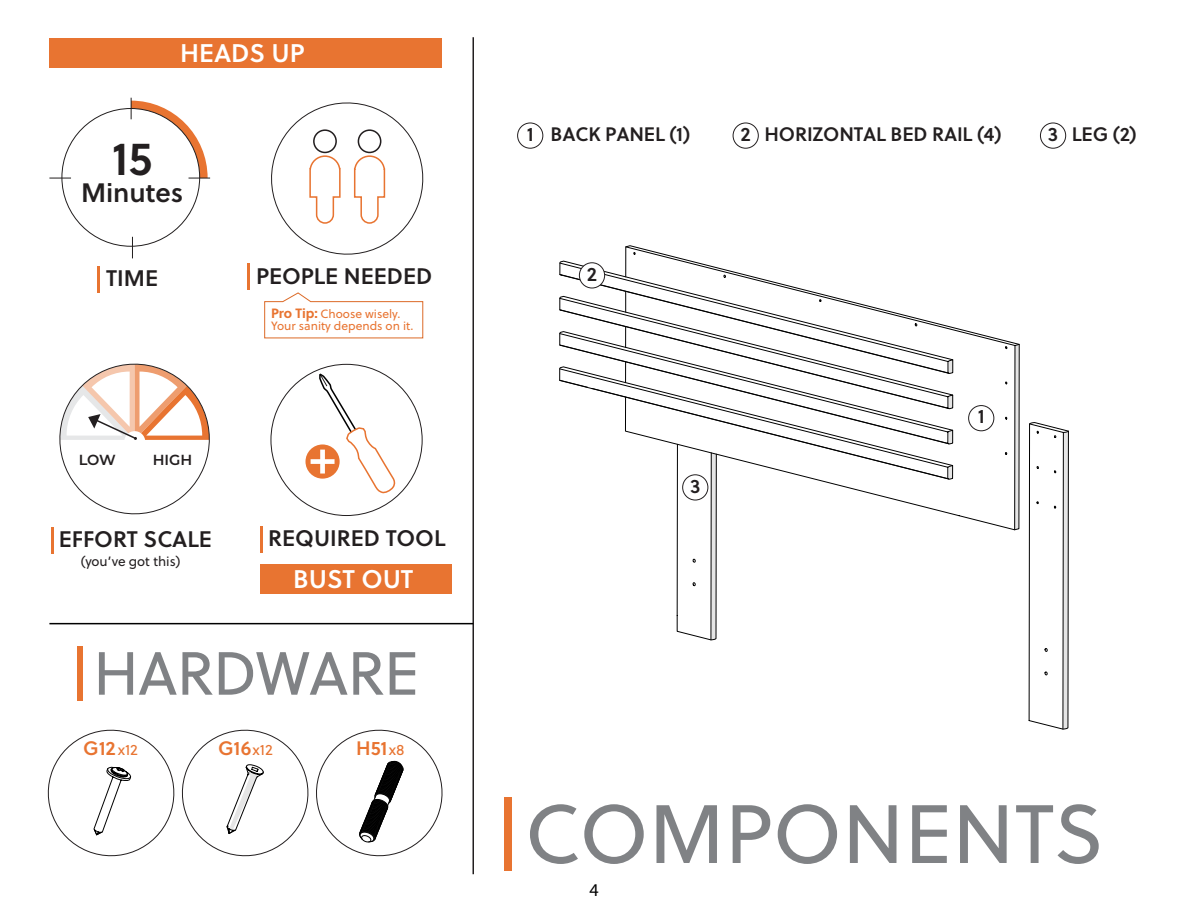
<style>
.page{position:relative;width:1188px;height:918px;background:#fff}
.page>*{position:absolute;margin:0;border:0;box-sizing:border-box;transform-origin:0 0}
.t1{font:82.5px "Soleil";color:#808285}
.t2{font:60.75px "Soleil";letter-spacing:-.015em;color:#808285}
.t3{font:46.95px "Soleil Sb";color:#231f20}
.t4{font:26.7px "Soleil Sb";color:#231f20}
.t5{font:25.5px "Soleil Sb";color:#fff}
.t6{font:22.5px "Soleil Sb";color:#231f20}
.t7{font:19.5px "Soleil Sb";letter-spacing:-.01em;color:#231f20}
.t8{font:19.5px "Soleil Sb";color:#e87431}
.t9{font:18px "Myriad Pro";color:#000}
.t10{font:600 14.55px "Montserrat";color:#231f20}
.t11{font:13.5px "Soleil";color:#231f20}
.t12{font:12px/12px "Soleil";color:#e87431}
.s1{font-weight:700;font-size:13.5px}
.s2{font-family:"Soleil";font-size:15px}
</style>
<div class="page">
<div style="left:517px;top:123px;width:26px;height:26px;border:1px solid #231f20;border-radius:50%"></div>
<div style="left:733px;top:123px;width:26px;height:26px;border:1px solid #231f20;border-radius:50%"></div>
<div style="left:1040px;top:123px;width:26px;height:26px;border:1px solid #231f20;border-radius:50%"></div>
<hr style="left:472px;top:37px;width:2px;height:837px;background:#231f20">
<div style="left:504px;top:797px;width:8px;height:73px;background:#e87431"></div>
<div style="left:78px;top:646px;width:5px;height:54px;background:#e87431"></div>
<svg style="left:264px;top:292px;width:160px;height:47px"></svg>
<svg style="left:271px;top:102px;width:153px;height:153px"></svg>
<div style="left:358px;top:129px;width:23px;height:24px;border:2px solid #231f20;border-radius:50%"></div>
<hr style="left:260px;top:526px;width:3px;height:27px;background:#e87431">
<hr style="left:51px;top:527px;width:3px;height:27px;background:#e87431">
<hr style="left:97px;top:266px;width:3px;height:27px;background:#e87431">
<hr style="left:247px;top:263px;width:3px;height:27px;background:#e87431">
<svg style="left:305px;top:373px;width:91px;height:120px"></svg>
<div style="left:260px;top:564px;width:192px;height:30px;background:#e87431"></div>
<div style="left:49px;top:38px;width:393px;height:30px;background:#e87431"></div>
<svg style="left:59px;top:363px;width:151px;height:152px"></svg>
<svg style="left:49px;top:178px;width:22px;height:1px"></svg>
<svg style="left:131px;top:98px;width:79px;height:81px"></svg>
<svg style="left:132px;top:237px;width:1px;height:21px"></svg>
<svg style="left:1028px;top:422px;width:41px;height:308px"></svg>
<svg style="left:559px;top:260px;width:66px;height:36px"></svg>
<svg style="left:625px;top:245px;width:395px;height:286px"></svg>
<svg style="left:676px;top:445px;width:41px;height:196px"></svg>
<svg style="left:559px;top:296px;width:394px;height:35px"></svg>
<svg style="left:559px;top:331px;width:394px;height:114px"></svg>
<div style="left:579px;top:263px;width:26px;height:25px;background:#fff;border-radius:50%"></div>
<div style="left:579px;top:262px;width:26px;height:26px;border:1px solid #231f20;border-radius:50%"></div>
<hr style="left:49px;top:623px;width:424px;height:1px;background:#000">
<svg style="left:47px;top:729px;width:396px;height:128px"></svg>
<h3 class="t5" style="left:180px;top:34px;width:126px">HEADS UP</h3>
<h3 class="t3" style="left:112px;top:122px;width:42px">15</h3>
<h3 class="t4" style="left:81px;top:173px;width:104px">Minutes</h3>
<p class="t6" style="left:106px;top:260px;width:53px">TIME</p>
<p class="t6" style="left:256px;top:259px;width:178px">PEOPLE NEEDED</p>
<p class="t12" style="left:271px;top:307px;width:144px"><span class="s1">Pro Tip:</span> Choose wisely.<br>Your sanity depends on it.</p>
<p class="t10" style="left:79px;top:450px;width:39px">LOW</p>
<p class="t10" style="left:153px;top:450px;width:41px">HIGH</p>
<p class="t6" style="left:59px;top:522px;width:154px">EFFORT SCALE</p>
<p class="t11" style="left:81px;top:552px;width:101px">(you’ve got this)</p>
<p class="t6" style="left:268px;top:521px;width:179px">REQUIRED TOOL</p>
<h3 class="t5" style="left:293px;top:560px;width:122px">BUST OUT</h3>
<h2 class="t2" style="left:93px;top:629px;width:327px">HARDWARE</h2>
<p class="t8" style="left:83px;top:733px;width:56px">G12<span class="s2">x12</span></p>
<p class="t8" style="left:218px;top:733px;width:56px">G16<span class="s2">x12</span></p>
<p class="t8" style="left:356px;top:733px;width:50px">H51<span class="s2">x8</span></p>
<p class="t7" style="left:527px;top:119px;width:8px">1</p>
<p class="t7" style="left:551px;top:119px;width:141px">BACK PANEL (1)</p>
<p class="t7" style="left:740px;top:119px;width:263px">2 HORIZONTAL BED RAIL (4)</p>
<p class="t7" style="left:1048px;top:119px;width:12px">3</p>
<p class="t7" style="left:1072px;top:119px;width:66px">LEG (2)</p>
<p class="t7" style="left:587px;top:259px;width:12px">2</p>
<p class="t7" style="left:690px;top:471px;width:12px">3</p>
<p class="t7" style="left:978px;top:402px;width:8px">1</p>
<h1 class="t1" style="left:525px;top:774px;width:581px">COMPONENTS</h1>
<p class="t9" style="left:589px;top:879px;width:11px">4</p>
</div>
